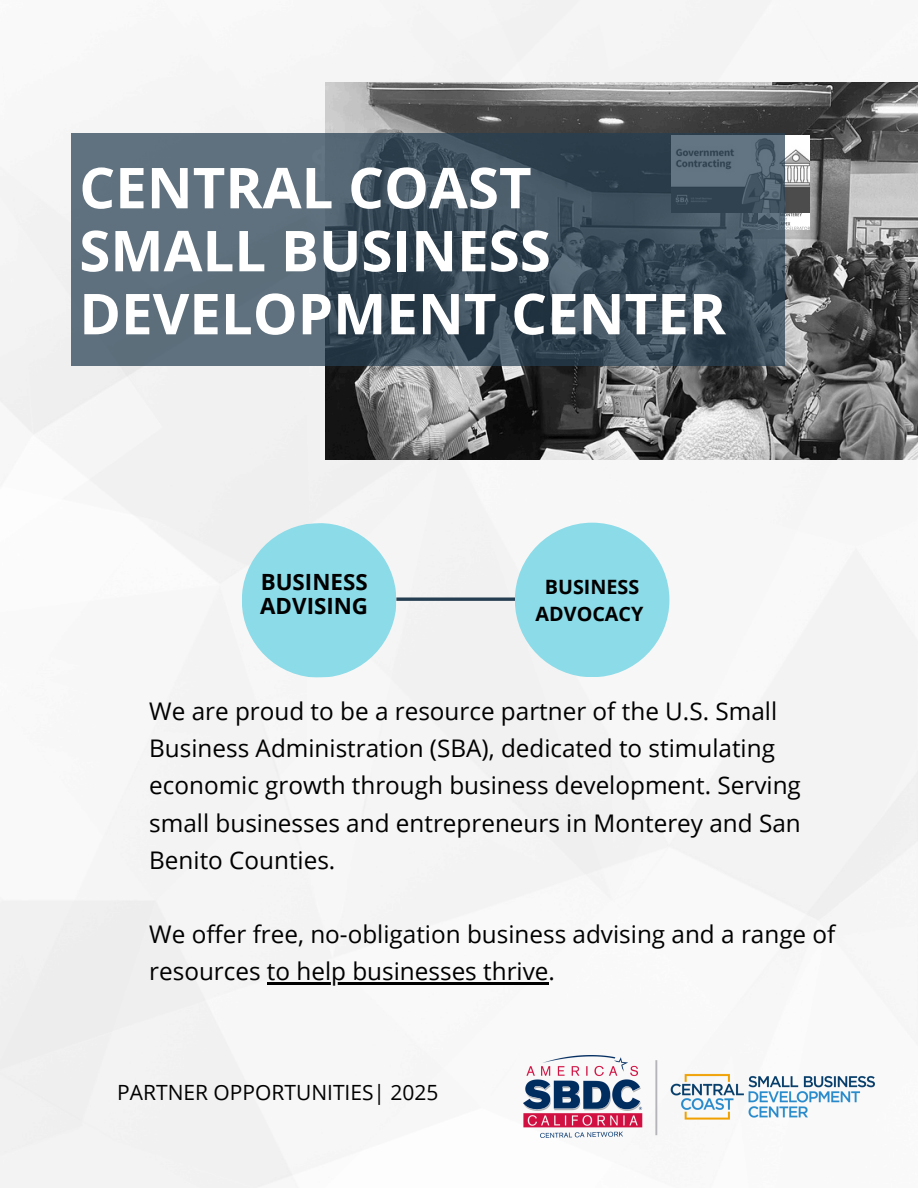
<style>
.page{position:relative;width:918px;height:1188px;background:#f5f5f5}
.page>*{position:absolute;margin:0;border:0;box-sizing:border-box;transform-origin:0 0}
.t1{font:700 56.4px/63px "Open Sans";color:#fff}
.t2{font:24.3px/37.2px "Open Sans";color:#000}
.t3{font:700 22.35px/24.8px "Open Sans";color:#000}
.t4{font:21px "Open Sans";color:#000}
.t5{font:700 19.8px/27px "Open Sans";color:#000;text-align:center}
</style>
<div class="page">
<svg style="left:241px;top:522px;width:156px;height:156px"></svg>
<svg style="left:396px;top:597px;width:119px;height:4px"></svg>
<div style="left:515px;top:523px;width:154px;height:154px;background:#8bdbe8;border-radius:50%"></div>
<img style="left:326px;top:83px;width:592px;height:376px">
<img style="left:784px;top:135px;width:26px;height:78px">
<img style="left:784px;top:213px;width:25px;height:16px">
<svg style="left:71px;top:134px;width:713px;height:232px;background:#475866"></svg>
<hr style="left:267px;top:982px;width:282px;height:3px;background:#000">
<img style="left:524px;top:1055px;width:351px;height:82px">
<h4 class="t1" style="left:79px;top:155px;width:648px">CENTRAL COAST<br>SMALL BUSINESS<br>DEVELOPMENT CENTER</h4>
<p class="t3" style="left:260px;top:568px;width:109px">BUSINESS<br>ADVISING</p>
<p class="t5" style="left:536px;top:572px;width:109px">BUSINESS<br>ADVOCACY</p>
<p class="t2" style="left:149px;top:692px;width:653px">We are proud to be a resource partner of the U.S. Small Business Administration (SBA), dedicated to stimulating economic growth through business development. Serving small businesses and entrepreneurs in Monterey and San Benito Counties.</p>
<p class="t2" style="left:149px;top:915px;width:688px">We offer free, no-obligation business advising and a range of resources to help businesses thrive.</p>
<h1 class="t4" style="left:117px;top:1077px;width:323px">PARTNER OPPORTUNITIES| 2025</h1>
</div>
